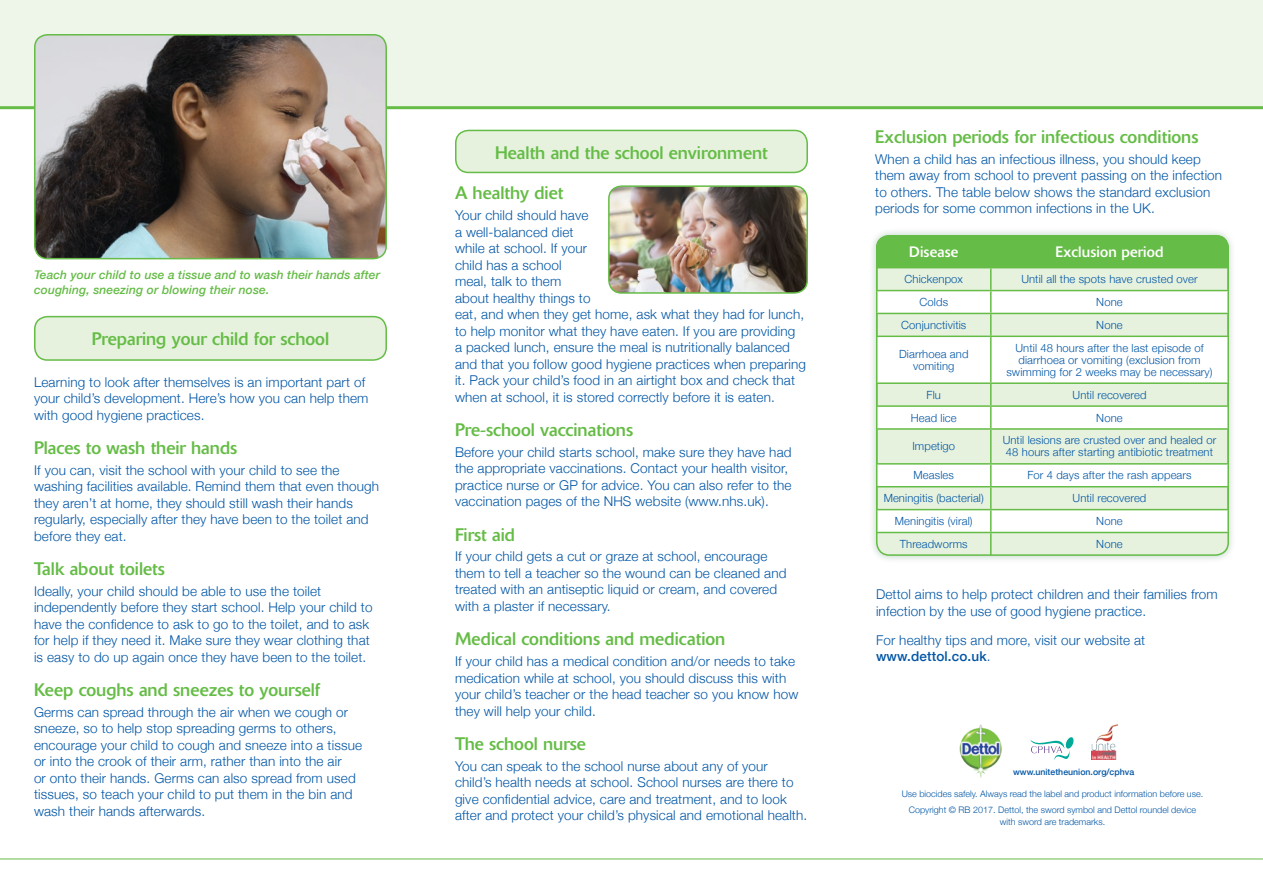
<style>
.page{position:relative;width:1263px;height:893px;background:#fff}
.page>*{position:absolute;margin:0;border:0;box-sizing:border-box;transform-origin:0 0}
.t1{font:18px "Delta";color:#65bc46}
.t2{font:15px "Delta";letter-spacing:.01em;color:#fff}
.t3{font:300 13.5px/16.5px "Helvetica Neue";letter-spacing:.01em;color:#0155a5}
.t4{font:italic 500 12px/15px "Helvetica Neue";letter-spacing:.01em;color:#65bc46}
.t5{font:300 11.25px/12px "Helvetica Neue";letter-spacing:.01em;color:#0155a5;text-align:center}
.t6{font:300 9px/16.2px "Helvetica Neue";color:#0155a5;text-align:center}
.t7{font:500 8.7px "Helvetica Neue";color:#0155a5}
.s1{font-weight:500}
</style>
<div class="page">
<svg style="left:1030px;top:737px;width:44px;height:23px"></svg>
<img style="left:1092px;top:724px;width:25px;height:35px">
<div style="left:0;top:0;width:1263px;height:108px;background:#edf6e8"></div>
<hr style="left:0;top:106px;width:1263px;height:3px;background:#65bc46">
<hr style="left:0;top:859px;width:1263px;height:1px;background:#65bc46">
<div style="left:456px;top:130px;width:351px;height:42px;background:#e6f2de;border-radius:13px"></div>
<div style="left:455px;top:130px;width:353px;height:43px;border:2px solid #65bc46;border-radius:13px"></div>
<img style="left:959px;top:724px;width:43px;height:54px">
<img style="left:611px;top:188px;width:196px;height:105px">
<div style="left:608px;top:185px;width:200px;height:109px;border:2px solid #65bc46;border-radius:13px"></div>
<div style="left:868px;top:227px;width:368px;height:336px;background:#005b22;opacity:.25"></div>
<div style="left:877px;top:236px;width:351px;height:319px;background:#e6f2de;border-radius:13px"></div>
<svg style="left:877px;top:337px;width:350px;height:195px;fill:#fff"></svg>
<hr style="left:876px;top:337px;width:1px;height:45px;background:#65bc46">
<svg style="left:876px;top:384px;width:1px;height:44px"></svg>
<hr style="left:876px;top:430px;width:1px;height:33px;background:#65bc46">
<svg style="left:876px;top:465px;width:1px;height:67px"></svg>
<svg style="left:876px;top:235px;width:353px;height:101px"></svg>
<hr style="left:1227px;top:314px;width:2px;height:22px;background:#65bc46">
<hr style="left:990px;top:337px;width:1px;height:45px;background:#65bc46">
<hr style="left:1227px;top:337px;width:2px;height:45px;background:#65bc46">
<hr style="left:1227px;top:384px;width:2px;height:21px;background:#65bc46">
<svg style="left:990px;top:384px;width:1px;height:44px"></svg>
<hr style="left:1227px;top:407px;width:2px;height:21px;background:#65bc46">
<hr style="left:990px;top:430px;width:1px;height:33px;background:#65bc46">
<hr style="left:1227px;top:430px;width:2px;height:33px;background:#65bc46">
<hr style="left:1227px;top:465px;width:2px;height:21px;background:#65bc46">
<hr style="left:1227px;top:487px;width:2px;height:22px;background:#65bc46">
<svg style="left:990px;top:465px;width:1px;height:90px"></svg>
<hr style="left:1227px;top:510px;width:2px;height:22px;background:#65bc46">
<hr style="left:876px;top:290px;width:115px;height:1px;background:#65bc46">
<hr style="left:991px;top:290px;width:238px;height:1px;background:#65bc46">
<hr style="left:876px;top:313px;width:115px;height:1px;background:#65bc46">
<hr style="left:991px;top:313px;width:238px;height:1px;background:#65bc46">
<hr style="left:876px;top:336px;width:115px;height:1px;background:#65bc46">
<hr style="left:991px;top:336px;width:238px;height:1px;background:#65bc46">
<hr style="left:876px;top:382px;width:115px;height:2px;background:#65bc46">
<hr style="left:991px;top:382px;width:238px;height:2px;background:#65bc46">
<hr style="left:876px;top:405px;width:115px;height:2px;background:#65bc46">
<hr style="left:991px;top:405px;width:238px;height:2px;background:#65bc46">
<hr style="left:876px;top:428px;width:115px;height:2px;background:#65bc46">
<hr style="left:991px;top:428px;width:238px;height:2px;background:#65bc46">
<hr style="left:876px;top:463px;width:115px;height:2px;background:#65bc46">
<hr style="left:991px;top:463px;width:238px;height:2px;background:#65bc46">
<hr style="left:876px;top:486px;width:115px;height:1px;background:#65bc46">
<hr style="left:991px;top:486px;width:238px;height:1px;background:#65bc46">
<hr style="left:876px;top:509px;width:115px;height:1px;background:#65bc46">
<hr style="left:991px;top:509px;width:238px;height:1px;background:#65bc46">
<hr style="left:876px;top:532px;width:115px;height:1px;background:#65bc46">
<hr style="left:991px;top:532px;width:238px;height:1px;background:#65bc46">
<div style="left:35px;top:317px;width:351px;height:43px;background:#e6f2de;border-radius:13px"></div>
<div style="left:34px;top:316px;width:353px;height:45px;border:2px solid #65bc46;border-radius:13px"></div>
<img style="left:35px;top:35px;width:351px;height:224px">
<div style="left:34px;top:34px;width:353px;height:225px;border:2px solid #65bc46;border-radius:13px"></div>
<p class="t4" style="left:34px;top:267px;width:348px">Teach your child to use a tissue and to wash their hands after coughing, sneezing or blowing their nose.</p>
<h1 class="t1" style="left:92px;top:328px;width:239px">Preparing your child for school</h1>
<p class="t3" style="left:34px;top:373px;width:336px">Learning to look after themselves is an important part of your child’s development. Here’s how you can help them with good hygiene practices.</p>
<h1 class="t1" style="left:34px;top:437px;width:205px">Places to wash their hands</h1>
<p class="t3" style="left:34px;top:461px;width:347px">If you can, visit the school with your child to see the washing facilities available. Remind them that even though they aren’t at home, they should still wash their hands regularly, especially after they have been to the toilet and before they eat.</p>
<h1 class="t1" style="left:34px;top:558px;width:132px">Talk about toilets</h1>
<p class="t3" style="left:34px;top:582px;width:340px">Ideally, your child should be able to use the toilet independently before they start school. Help your child to have the confidence to ask to go to the toilet, and to ask for help if they need it. Make sure they wear clothing that is easy to do up again once they have been to the toilet.</p>
<h1 class="t1" style="left:34px;top:679px;width:288px">Keep coughs and sneezes to yourself</h1>
<p class="t3" style="left:34px;top:704px;width:330px">Germs can spread through the air when we cough or sneeze, so to help stop spreading germs to others, encourage your child to cough and sneeze into a tissue or into the crook of their arm, rather than into the air<br>or onto their hands. Germs can also spread from used tissues, so teach your child to put them in the bin and wash their hands afterwards.</p>
<h1 class="t1" style="left:495px;top:142px;width:274px">Health and the school environment</h1>
<h1 class="t1" style="left:455px;top:183px;width:110px">A healthy diet</h1>
<p class="t3" style="left:455px;top:207px;width:352px">Your child should have<br>a well-balanced diet<br>while at school. If your<br>child has a school<br>meal, talk to them<br>about healthy things to<br>eat, and when they get home, ask what they had for lunch, to help monitor what they have eaten. If you are providing<br>a packed lunch, ensure the meal is nutritionally balanced and that you follow good hygiene practices when preparing it. Pack your child’s food in an airtight box and check that when at school, it is stored correctly before it is eaten.</p>
<h1 class="t1" style="left:455px;top:419px;width:180px">Pre-school vaccinations</h1>
<p class="t3" style="left:455px;top:443px;width:338px">Before your child starts school, make sure they have had the appropriate vaccinations. Contact your health visitor, practice nurse or GP for advice. You can also refer to the vaccination pages of the NHS website (www.nhs.uk).</p>
<h1 class="t1" style="left:455px;top:524px;width:61px">First aid</h1>
<p class="t3" style="left:455px;top:548px;width:333px">If your child gets a cut or graze at school, encourage them to tell a teacher so the wound can be cleaned and treated with an antiseptic liquid or cream, and covered with a plaster if necessary.</p>
<h1 class="t1" style="left:455px;top:628px;width:272px">Medical conditions and medication</h1>
<p class="t3" style="left:455px;top:653px;width:345px">If your child has a medical condition and/or needs to take medication while at school, you should discuss this with your child’s teacher or the head teacher so you know how they will help your child.</p>
<h1 class="t1" style="left:455px;top:733px;width:132px">The school nurse</h1>
<p class="t3" style="left:455px;top:757px;width:354px">You can speak to the school nurse about any of your child’s health needs at school. School nurses are there to give confidential advice, care and treatment, and to look after and protect your child’s physical and emotional health.</p>
<h1 class="t1" style="left:875px;top:126px;width:325px">Exclusion periods for infectious conditions</h1>
<p class="t3" style="left:875px;top:151px;width:348px">When a child has an infectious illness, you should keep them away from school to prevent passing on the infection to others. The table below shows the standard exclusion periods for some common infections in the UK.</p>
<p class="t2" style="left:909px;top:243px;width:51px">Disease</p>
<p class="t2" style="left:1055px;top:243px;width:109px">Exclusion period</p>
<p class="t5" style="left:904px;top:273px;width:60px">Chickenpox</p>
<p class="t5" style="left:1021px;top:273px;width:178px">Until all the spots have crusted over</p>
<p class="t5" style="left:919px;top:296px;width:30px">Colds</p>
<p class="t5" style="left:1096px;top:296px;width:28px">None</p>
<p class="t5" style="left:901px;top:319px;width:67px">Conjunctivitis</p>
<p class="t5" style="left:1096px;top:319px;width:28px">None</p>
<p class="t5" style="left:899px;top:347px;width:71px">Diarrhoea and vomiting</p>
<p class="t5" style="left:1006px;top:341px;width:208px">Until 48 hours after the last episode of diarrhoea or vomiting (exclusion from swimming for 2 weeks may be necessary)</p>
<p class="t5" style="left:926px;top:388px;width:16px">Flu</p>
<p class="t5" style="left:1072px;top:388px;width:75px">Until recovered</p>
<p class="t5" style="left:911px;top:411px;width:47px">Head lice</p>
<p class="t5" style="left:1096px;top:411px;width:28px">None</p>
<p class="t5" style="left:912px;top:440px;width:44px">Impetigo</p>
<p class="t5" style="left:1003px;top:434px;width:215px;text-align:left">Until lesions are crusted over and healed or<br>48 hours after starting antibiotic treatment</p>
<p class="t5" style="left:913px;top:469px;width:42px">Measles</p>
<p class="t5" style="left:1027px;top:469px;width:166px">For 4 days after the rash appears</p>
<p class="t5" style="left:884px;top:492px;width:102px">Meningitis (bacterial)</p>
<p class="t5" style="left:1072px;top:492px;width:75px">Until recovered</p>
<p class="t5" style="left:895px;top:515px;width:79px">Meningitis (viral)</p>
<p class="t5" style="left:1096px;top:515px;width:28px">None</p>
<p class="t5" style="left:900px;top:538px;width:69px">Threadworms</p>
<p class="t5" style="left:1096px;top:538px;width:28px">None</p>
<p class="t3" style="left:876px;top:586px;width:343px">Dettol aims to help protect children and their families from infection by the use of good hygiene practice.</p>
<p class="t3" style="left:876px;top:631px;width:271px">For healthy tips and more, visit our website at <span class="s1">www.dettol.co.uk</span>.</p>
<p class="t7" style="left:1013px;top:766px;width:123px">www.unitetheunion.org/cphva</p>
<p class="t6" style="left:902px;top:785px;width:303px">Use biocides safely. Always read the label and product information before use.<br>Copyright © RB 2017. Dettol, the sword symbol and Dettol roundel device</p>
<p class="t6" style="left:1000px;top:813px;width:107px">with sword are trademarks.</p>
</div>
